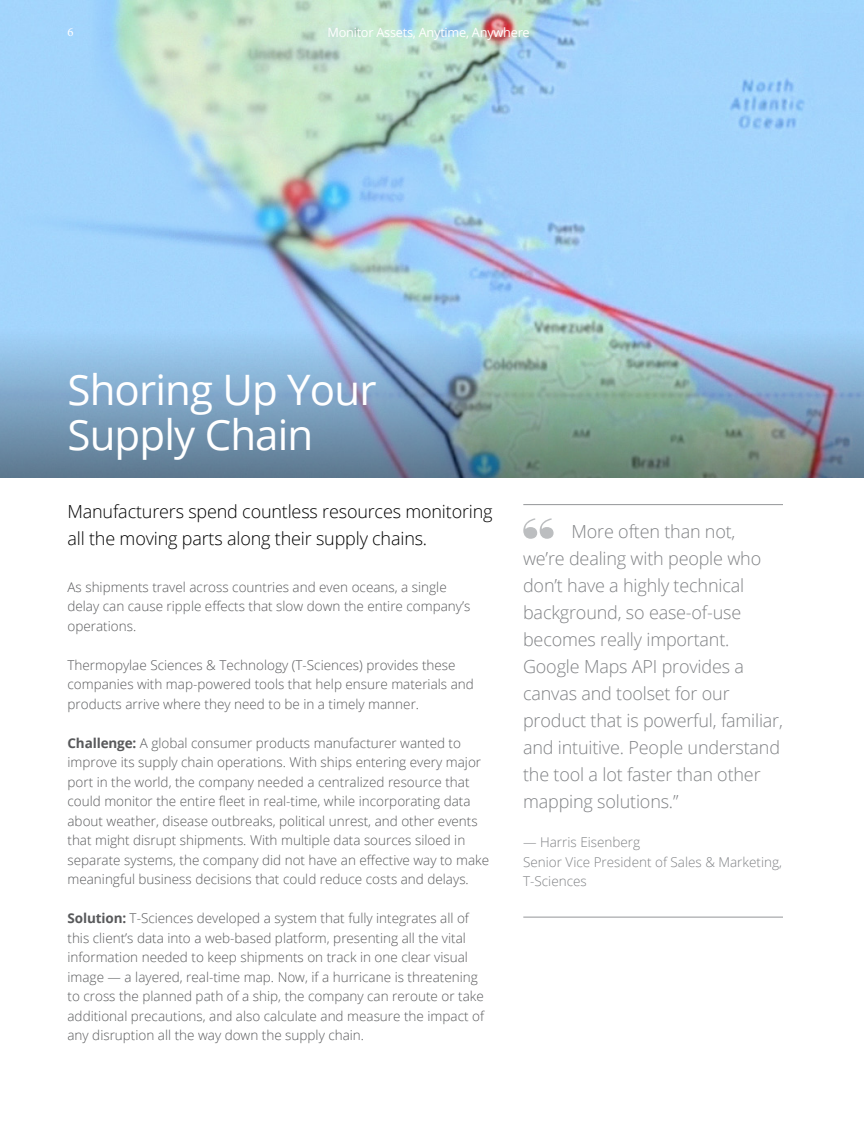
<style>
.page{position:relative;width:864px;height:1134px;background:#fff}
.page>*{position:absolute;margin:0;border:0;box-sizing:border-box;transform-origin:0 0}
.t1{font:42px/45px "Open Sans";letter-spacing:-.02em;color:#fff}
.t2{font:300 18px/27px "Open Sans";letter-spacing:-.01em;color:#808285}
.t3{font:300 18px/27px "Open Sans";letter-spacing:-.01em;color:#000}
.t4{font:300 13.5px/19.5px "Open Sans";color:#58595b}
.t5{font:300 13.5px/19.5px "Open Sans";color:#808285}
.t6{font:12.75px "Open Sans";letter-spacing:-.02em;color:#fff}
.t7{font:12.75px "Minion Pro";color:#fff}
.s1{font-weight:700}
</style>
<div class="page">
<img style="left:0;top:0;width:864px;height:329px">
<img style="left:0;top:329px;width:864px;height:148px">
<svg style="left:523px;top:518px;width:31px;height:21px"></svg>
<hr style="left:523px;top:504px;width:260px;height:1px;background:#939598">
<hr style="left:523px;top:917px;width:260px;height:1px;background:#939598">
<p class="t7" style="left:68px;top:24px;width:8px">6</p>
<p class="t6" style="left:327px;top:23px;width:204px">Monitor Assets, Anytime, Anywhere</p>
<h1 class="t1" style="left:68px;top:367px;width:310px">Shoring Up Your<br>Supply Chain</h1>
<h2 class="t3" style="left:68px;top:498px;width:427px">Manufacturers spend countless resources monitoring all the moving parts along their supply chains.</h2>
<p class="t4" style="left:68px;top:577px;width:404px">As shipments travel across countries and even oceans, a single delay can cause ripple effects that slow down the entire company’s operations.</p>
<p class="t4" style="left:68px;top:655px;width:408px">Thermopylae Sciences &amp; Technology (T-Sciences) provides these companies with map-powered tools that help ensure materials and products arrive where they need to be in a timely manner.</p>
<p class="t4" style="left:68px;top:733px;width:423px"><span class="s1">Challenge:</span> A global consumer products manufacturer wanted to improve its supply chain operations. With ships entering every major port in the world, the company needed a centralized resource that could monitor the entire fleet in real-time, while incorporating data about weather, disease outbreaks, political unrest, and other events that might disrupt shipments. With multiple data sources siloed in separate systems, the company did not have an effective way to make meaningful business decisions that could reduce costs and delays.</p>
<p class="t4" style="left:68px;top:908px;width:418px"><span class="s1">Solution:</span> T-Sciences developed a system that fully integrates all of this client’s data into a web-based platform, presenting all the vital information needed to keep shipments on track in one clear visual image — a layered, real-time map. Now, if a hurricane is threatening to cross the planned path of a ship, the company can reroute or take additional precautions, and also calculate and measure the impact of any disruption all the way down the supply chain.</p>
<p class="t2" style="left:523px;top:518px;width:261px;text-indent:48px">More often than not,<br>we’re dealing with people who don’t have a highly technical background, so ease-of-use becomes really important.<br>Google Maps API provides a canvas and toolset for our product that is powerful, familiar, and intuitive. People understand the tool a lot faster than other mapping solutions.”</p>
<p class="t5" style="left:523px;top:832px;width:260px">— Harris Eisenberg<br>Senior Vice President of Sales &amp; Marketing,<br>T-Sciences</p>
</div>
